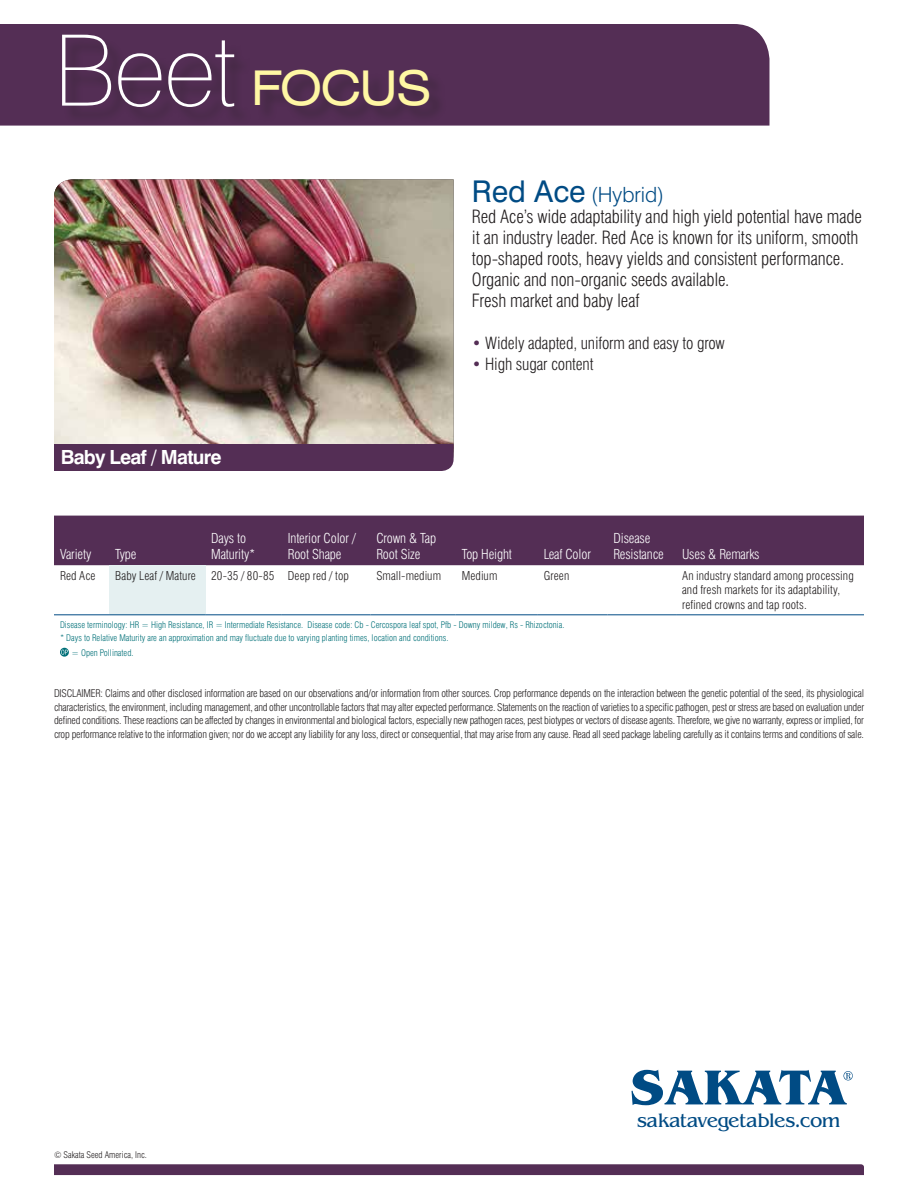
<style>
.page{position:relative;width:918px;height:1188px;background:#fff}
.page>*{position:absolute;margin:0;border:0;box-sizing:border-box;transform-origin:0 0}
.t1{font:expanded 47.85px "Swiss 721 BT";letter-spacing:-.035em;color:#fff7a4}
.t2{font:300 21px "Swiss 721 BT";color:#004b84}
.t3{font:19.95px "Benguiat";letter-spacing:-.02em;color:#004b84}
.t4{font:700 19.5px "Swiss 721 BT";letter-spacing:-.04em;color:#fff}
.t5{font:300 condensed 18px/21px "Swiss 721 BT";letter-spacing:-.01em;color:#231f20}
.t6{font:300 condensed 16.5px "Swiss 721 BT";letter-spacing:-.01em;color:#231f20}
.t7{font:300 condensed 13.5px/16.2px "Swiss 721 BT";letter-spacing:-.01em;color:#fff}
.t8{font:300 condensed 12px/14.4px "Swiss 721 BT";letter-spacing:.01em;color:#231f20}
.t9{font:300 condensed 10.5px/13.5px "Swiss 721 BT";letter-spacing:-.02em;color:#231f20;text-align:justify}
.t10{font:300 condensed 9px "Swiss 721 BT";color:#007078}
.t11{font:300 condensed 9px "Swiss 721 BT";color:#231f20}
.s1{font-weight:100;font-stretch:normal;font-size:98.7px;color:#fff}
.s2{font-weight:400;font-size:30px}
.s3{color:#542e55}
</style>
<div class="page">
<div style="left:0;top:24px;width:770px;height:102px;background:#542e55"></div>
<svg style="left:54px;top:1164px;width:810px;height:11px;background:#583359"></svg>
<div style="left:65px;top:37px;width:187px;height:89px;background:#512d52"></div>
<div style="left:257px;top:72px;width:190px;height:52px;background:#4f2c50"></div>
<img style="left:54px;top:179px;width:400px;height:265px">
<div style="left:54px;top:444px;width:400px;height:27px;background:#542e55"></div>
<div style="left:54px;top:516px;width:810px;height:49px;background:#542e55"></div>
<div style="left:109px;top:565px;width:96px;height:50px;background:#e5f0f1"></div>
<hr style="left:54px;top:614px;width:55px;height:1px;background:#004b84">
<hr style="left:109px;top:614px;width:96px;height:1px;background:#004b84">
<hr style="left:205px;top:614px;width:77px;height:1px;background:#004b84">
<hr style="left:282px;top:614px;width:88px;height:1px;background:#004b84">
<hr style="left:370px;top:614px;width:86px;height:1px;background:#004b84">
<hr style="left:456px;top:614px;width:82px;height:1px;background:#004b84">
<hr style="left:538px;top:614px;width:69px;height:1px;background:#004b84">
<hr style="left:608px;top:614px;width:68px;height:1px;background:#004b84">
<hr style="left:676px;top:614px;width:188px;height:1px;background:#004b84">
<svg style="left:60px;top:648px;width:9px;height:9px"></svg>
<svg style="left:61px;top:650px;width:7px;height:5px"></svg>
<svg style="left:632px;top:1070px;width:221px;height:35px"></svg>
<h1 class="t1" style="left:54px;top:59px;width:379px"><span class="s1">Beet</span> FOCUS</h1>
<h2 class="t2" style="left:472px;top:182px;width:194px"><span class="s2">Red Ace</span> (Hybrid)</h2>
<p class="t5" style="left:472px;top:206px;width:391px">Red Ace’s wide adaptability and high yield potential have made it an industry leader. Red Ace is known for its uniform, smooth top-shaped roots, heavy yields and consistent performance.<br>Organic and non-organic seeds available.<br>Fresh market and baby leaf</p>
<h3 class="t6" style="left:472px;top:333px;width:254px"><span class="s3">•</span> Widely adapted, uniform and easy to grow</h3>
<h3 class="t6" style="left:472px;top:354px;width:123px"><span class="s3">•</span> High sugar content</h3>
<h3 class="t4" style="left:61px;top:445px;width:162px">Baby Leaf / Mature</h3>
<p class="t7" style="left:60px;top:546px;width:33px">Variety</p>
<p class="t7" style="left:115px;top:546px;width:23px">Type</p>
<p class="t7" style="left:211px;top:530px;width:46px">Days to<br>Maturity*</p>
<p class="t7" style="left:288px;top:530px;width:70px">Interior Color /<br>Root Shape</p>
<p class="t7" style="left:376px;top:530px;width:61px">Crown &amp; Tap<br>Root Size</p>
<p class="t7" style="left:462px;top:546px;width:52px">Top Height</p>
<p class="t7" style="left:544px;top:546px;width:49px">Leaf Color</p>
<p class="t7" style="left:613px;top:530px;width:52px">Disease<br>Resistance</p>
<p class="t7" style="left:682px;top:546px;width:79px">Uses &amp; Remarks</p>
<p class="t8" style="left:60px;top:568px;width:37px">Red Ace</p>
<p class="t8" style="left:115px;top:568px;width:82px">Baby Leaf / Mature</p>
<p class="t8" style="left:211px;top:568px;width:139px">20-35 / 80-85 Deep red / top</p>
<p class="t8" style="left:376px;top:568px;width:66px">Small-medium</p>
<p class="t8" style="left:462px;top:568px;width:37px">Medium</p>
<p class="t8" style="left:544px;top:568px;width:27px">Green</p>
<p class="t8" style="left:682px;top:568px;width:173px">An industry standard among processing and fresh markets for its adaptability, refined crowns and tap roots.</p>
<p class="t10" style="left:60px;top:619px;width:506px">Disease terminology: HR = High Resistance, IR = Intermediate Resistance. Disease code: Cb - Cercospora leaf spot, Pfb - Downy mildew, Rs - Rhizoctonia.</p>
<p class="t10" style="left:60px;top:633px;width:390px">* Days to Relative Maturity are an approximation and may fluctuate due to varying planting times, location and conditions.</p>
<p class="t10" style="left:71px;top:647px;width:64px">= Open Pollinated.</p>
<p class="t9" style="left:54px;top:686px;width:812px">DISCLAIMER: Claims and other disclosed information are based on our observations and/or information from other sources. Crop performance depends on the interaction between the genetic potential of the seed, its physiological characteristics, the environment, including management, and other uncontrollable factors that may alter expected performance. Statements on the reaction of varieties to a specific pathogen, pest or stress are based on evaluation under defined conditions. These reactions can be affected by changes in environmental and biological factors, especially new pathogen races, pest biotypes or vectors of disease agents. Therefore, we give no warranty, express or implied, for crop performance relative to the information given; nor do we accept any liability for any loss, direct or consequential, that may arise from any cause. Read all seed package labeling carefully as it contains terms and conditions of sale.</p>
<p class="t11" style="left:54px;top:1149px;width:95px">© Sakata Seed America, Inc.</p>
<h3 class="t3" style="left:637px;top:1110px;width:205px">sakatavegetables.com</h3>
</div>
